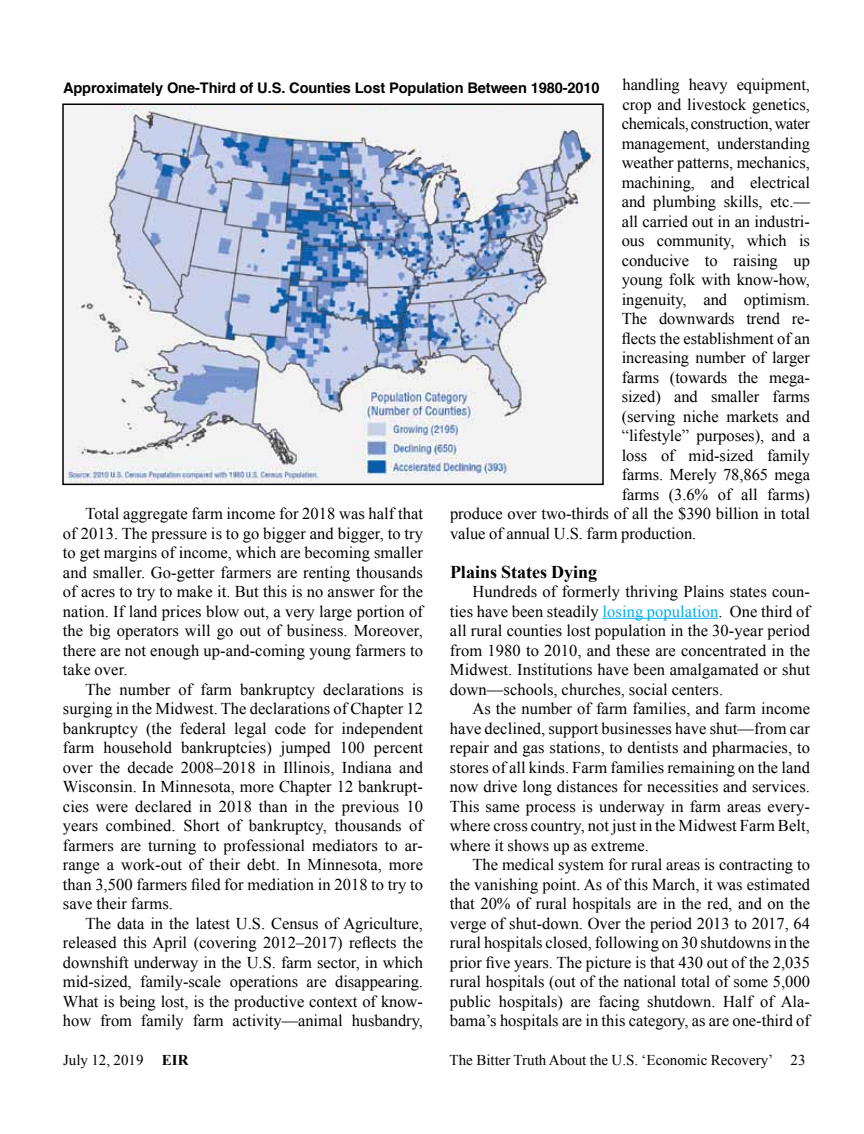
<style>
.page{position:relative;width:864px;height:1134px;background:#fff}
.page>*{position:absolute;margin:0;border:0;box-sizing:border-box;transform-origin:0 0}
.t1{font:700 18px "Times New Roman";color:#000}
.t2{font:16.5px/19.5px "Times New Roman";letter-spacing:-.005em;color:#000;text-align:justify}
.t3{font:15px "Times New Roman";color:#000}
.t4{font:700 14.7px "Helvetica";letter-spacing:-.01em;color:#000}
.s1{color:#00aeef}
.s2{font-weight:700}
</style>
<div class="page">
<hr style="left:603px;top:618px;width:115px;height:1px;background:#00aeef">
<img style="left:65px;top:107px;width:536px;height:375px">
<div style="left:62px;top:104px;width:542px;height:381px;border:2px solid #000"></div>
<p class="t2" style="left:622px;top:74px;width:189px">handling heavy equipment,</p>
<p class="t2" style="left:622px;top:94px;width:189px">crop and livestock genetics,</p>
<p class="t2" style="left:622px;top:113px;width:190px">chemicals, construction, water</p>
<p class="t2" style="left:622px;top:133px;width:190px">management, understanding</p>
<p class="t2" style="left:622px;top:152px;width:190px">weather patterns, mechanics,</p>
<p class="t2" style="left:622px;top:172px;width:190px">machining, and electrical</p>
<p class="t2" style="left:622px;top:191px;width:190px">and plumbing skills, etc.—</p>
<p class="t2" style="left:622px;top:211px;width:190px">all carried out in an industri-</p>
<p class="t2" style="left:622px;top:230px;width:190px">ous community, which is</p>
<p class="t2" style="left:622px;top:250px;width:190px">conducive to raising up</p>
<p class="t2" style="left:622px;top:270px;width:190px">young folk with know-how,</p>
<p class="t2" style="left:622px;top:289px;width:190px">ingenuity, and optimism.</p>
<p class="t2" style="left:622px;top:309px;width:190px">The downwards trend re-</p>
<p class="t2" style="left:622px;top:328px;width:190px">flects the establishment of an</p>
<p class="t2" style="left:622px;top:348px;width:190px">increasing number of larger</p>
<p class="t2" style="left:622px;top:367px;width:190px">farms (towards the mega-</p>
<p class="t2" style="left:622px;top:387px;width:190px">sized) and smaller farms</p>
<p class="t2" style="left:622px;top:406px;width:190px">(serving niche markets and</p>
<p class="t2" style="left:622px;top:426px;width:190px">“lifestyle” purposes), and a</p>
<p class="t2" style="left:622px;top:445px;width:190px">loss of mid-sized family</p>
<p class="t2" style="left:622px;top:465px;width:190px">farms. Merely 78,865 mega</p>
<p class="t2" style="left:622px;top:484px;width:190px">farms (3.6% of all farms)</p>
<p class="t2" style="left:450px;top:504px;width:362px">produce over two-thirds of all the $390 billion in total</p>
<p class="t2" style="left:450px;top:523px;width:248px">value of annual U.S. farm production.</p>
<p class="t1" style="left:450px;top:559px;width:149px">Plains States Dying</p>
<p class="t2" style="left:450px;top:581px;width:362px;text-indent:23px">Hundreds of formerly thriving Plains states coun&shy;ties have been steadily <span class="s1">losing population</span>. One third of all rural counties lost population in the 30-year period from 1980 to 2010, and these are concentrated in the Midwest. Institutions have been amalgamated or shut down—schools, churches, social centers.</p>
<p class="t2" style="left:450px;top:698px;width:362px;text-indent:23px">As the number of farm families, and farm income have declined, support businesses have shut—from car repair and gas stations, to dentists and pharmacies, to stores of all kinds. Farm families remaining on the land now drive long distances for necessities and services.<br>This same process is underway in farm areas every&shy;where cross country, not just in the Midwest Farm Belt, where it shows up as extreme.</p>
<p class="t2" style="left:450px;top:855px;width:362px;text-indent:23px">The medical system for rural areas is contracting to the vanishing point. As of this March, it was estimated that 20% of rural hospitals are in the red, and on the verge of shut-down. Over the period 2013 to 2017, 64 rural hospitals closed, following on 30 shutdowns in the prior five years. The picture is that 430 out of the 2,035 rural hospitals (out of the national total of some 5,000 public hospitals) are facing shutdown. Half of Ala&shy;bama’s hospitals are in this category, as are one-third of</p>
<p class="t4" style="left:63px;top:76px;width:538px">Approximately One-Third of U.S. Counties Lost Population Between 1980-2010</p>
<p class="t2" style="left:63px;top:503px;width:362px;text-indent:23px">Total aggregate farm income for 2018 was half that of 2013. The pressure is to go bigger and bigger, to try to get margins of income, which are becoming smaller and smaller. Go-getter farmers are renting thousands of acres to try to make it. But this is no answer for the nation. If land prices blow out, a very large portion of the big operators will go out of business. Moreover, there are not enough up-and-coming young farmers to take over.</p>
<p class="t2" style="left:63px;top:679px;width:362px;text-indent:23px">The number of farm bankruptcy declarations is surging in the Midwest. The declarations of Chapter 12 bankruptcy (the federal legal code for independent farm household bankruptcies) jumped 100 percent over the decade 2008–2018 in Illinois, Indiana and Wisconsin. In Minnesota, more Chapter 12 bankrupt&shy;cies were declared in 2018 than in the previous 10 years combined. Short of bankruptcy, thousands of farmers are turning to professional mediators to ar&shy;range a work-out of their debt. In Minnesota, more than 3,500 farmers filed for mediation in 2018 to try to save their farms.</p>
<p class="t2" style="left:63px;top:913px;width:362px;text-indent:23px">The data in the latest U.S. Census of Agriculture, released this April (covering 2012–2017) reflects the downshift underway in the U.S. farm sector, in which mid-sized, family-scale operations are disappearing.<br>What is being lost, is the productive context of know&shy;how from family farm activity—animal husbandry,</p>
<p class="t3" style="left:63px;top:1050px;width:127px">July 12, 2019 <span class="s2">EIR</span></p>
<p class="t3" style="left:450px;top:1050px;width:357px">The Bitter Truth About the U.S. ‘Economic Recovery’ 23</p>
</div>
